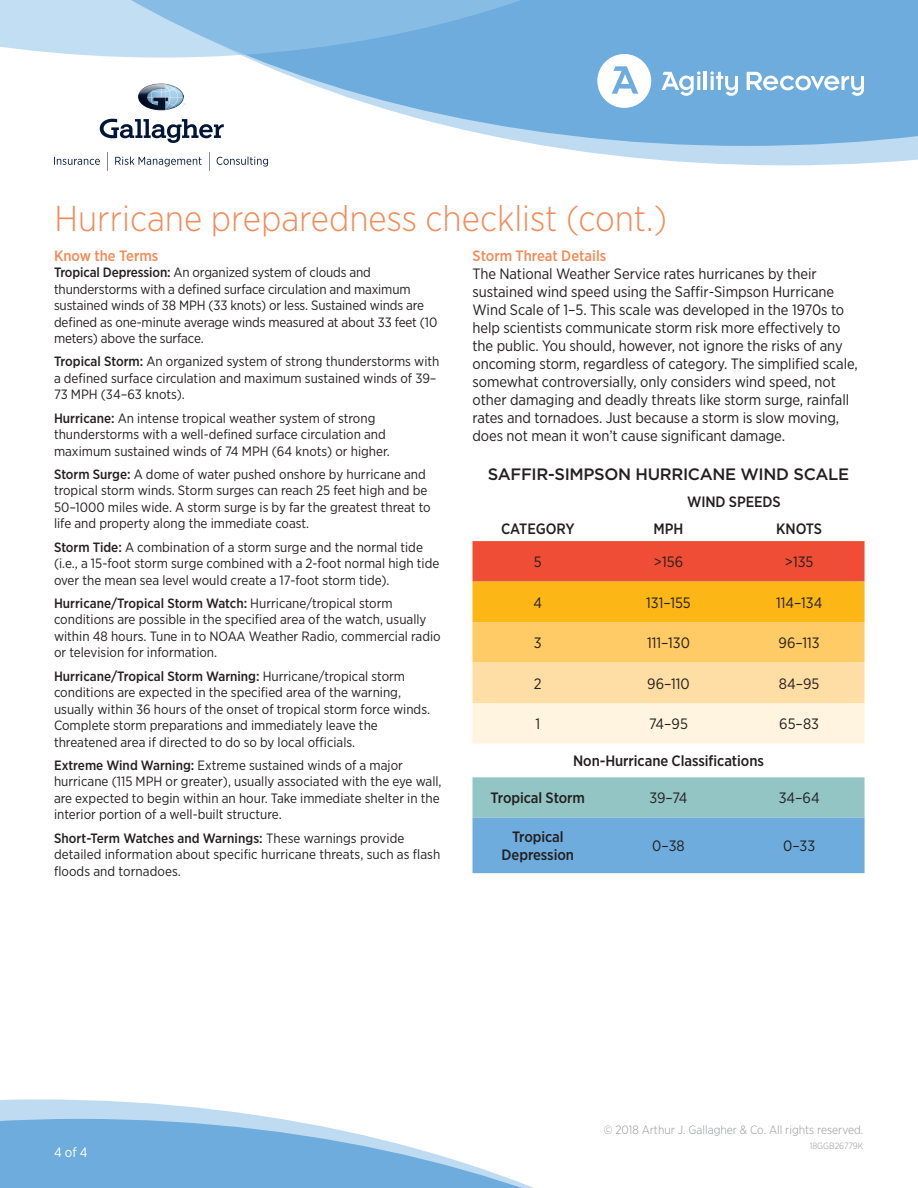
<style>
.page{position:relative;width:918px;height:1188px;background:#fff}
.page>*{position:absolute;margin:0;border:0;box-sizing:border-box;transform-origin:0 0}
.Continued_headers{font:300 36px "Gotham Narrow";color:#f28b5a}
.Body_Text{font:500 16.5px "Gotham";letter-spacing:-.02em;color:#231f20}
.Body_Text-2{font:15px/18px "Gotham Narrow";letter-spacing:-.005em;color:#231f20}
.Body_Text-3{font:500 15px/18px "Gotham Narrow";letter-spacing:-.005em;color:#231f20;text-align:center}
.Know_the_terms_body{font:500 15px "Gotham Narrow";color:#f28b5a}
.SubHeader{font:500 15px "Gotham Narrow";color:#f28b5a}
.Know_the_terms_body-2{font:13.5px/16.5px "Gotham Narrow";color:#231f20}
.t1{font:13.5px "Gotham Narrow";color:#fff}
.t2{font:300 12px "Gotham Narrow";color:#939598}
.t3{font:300 9px "Gotham Narrow";color:#939598}
.s1{font-weight:500}
</style>
<div class="page">
<svg style="left:0;top:1099px;width:281px;height:20px;fill:#bfdbf1"></svg>
<svg style="left:0;top:1119px;width:534px;height:69px;fill:#6eacdd"></svg>
<svg style="left:54px;top:146px;width:864px;height:19px"></svg>
<svg style="left:99px;top:0;width:819px;height:146px;fill:#6eacdd"></svg>
<svg style="left:0;top:0;width:876px;height:58px;background:#87bbe3"></svg>
<svg style="left:597px;top:54px;width:54px;height:54px"></svg>
<svg style="left:661px;top:71px;width:39px;height:25px"></svg>
<hr style="left:697px;top:76px;width:3px;height:14px;background:#fff">
<hr style="left:704px;top:72px;width:3px;height:18px;background:#fff">
<svg style="left:710px;top:71px;width:28px;height:25px"></svg>
<svg style="left:747px;top:72px;width:117px;height:24px"></svg>
<svg style="left:472px;top:541px;width:393px;height:203px;background:#faba72"></svg>
<svg style="left:472px;top:777px;width:393px;height:96px;background:#7eb7d2"></svg>
<p class="Continued_headers" style="left:55px;top:197px;width:614px">Hurricane preparedness checklist (cont.)</p>
<p class="SubHeader" style="left:54px;top:246px;width:106px">Know the Terms</p>
<p class="Know_the_terms_body-2" style="left:54px;top:264px;width:385px"><span class="s1">Tropical Depression:</span> An organized system of clouds and thunderstorms with a defined surface circulation and maximum sustained winds of 38 MPH (33 knots) or less. Sustained winds are defined as one-minute average winds measured at about 33 feet (10 meters) above the surface.</p>
<p class="Know_the_terms_body-2" style="left:54px;top:353px;width:387px"><span class="s1">Tropical Storm:</span> An organized system of strong thunderstorms with a defined surface circulation and maximum sustained winds of 39–<br>73 MPH (34–63 knots).</p>
<p class="Know_the_terms_body-2" style="left:54px;top:409px;width:337px"><span class="s1">Hurricane:</span> An intense tropical weather system of strong thunderstorms with a well-defined surface circulation and maximum sustained winds of 74 MPH (64 knots) or higher.</p>
<p class="Know_the_terms_body-2" style="left:54px;top:466px;width:378px"><span class="s1">Storm Surge:</span> A dome of water pushed onshore by hurricane and tropical storm winds. Storm surges can reach 25 feet high and be 50–1000 miles wide. A storm surge is by far the greatest threat to life and property along the immediate coast.</p>
<p class="Know_the_terms_body-2" style="left:54px;top:538px;width:387px"><span class="s1">Storm Tide:</span> A combination of a storm surge and the normal tide (i.e., a 15-foot storm surge combined with a 2-foot normal high tide over the mean sea level would create a 17-foot storm tide).</p>
<p class="Know_the_terms_body-2" style="left:54px;top:595px;width:388px"><span class="s1">Hurricane/Tropical Storm Watch:</span> Hurricane/tropical storm conditions are possible in the specified area of the watch, usually within 48 hours. Tune in to NOAA Weather Radio, commercial radio or television for information.</p>
<p class="Know_the_terms_body-2" style="left:54px;top:667px;width:378px"><span class="s1">Hurricane/Tropical Storm Warning:</span> Hurricane/tropical storm conditions are expected in the specified area of the warning, usually within 36 hours of the onset of tropical storm force winds.<br>Complete storm preparations and immediately leave the threatened area if directed to do so by local officials.</p>
<p class="Know_the_terms_body-2" style="left:54px;top:757px;width:389px"><span class="s1">Extreme Wind Warning:</span> Extreme sustained winds of a major hurricane (115 MPH or greater), usually associated with the eye wall, are expected to begin within an hour. Take immediate shelter in the interior portion of a well-built structure.</p>
<p class="Know_the_terms_body-2" style="left:54px;top:829px;width:388px"><span class="s1">Short-Term Watches and Warnings:</span> These warnings provide detailed information about specific hurricane threats, such as flash floods and tornadoes.</p>
<p class="Know_the_terms_body" style="left:472px;top:246px;width:135px">Storm Threat Details</p>
<p class="Body_Text-2" style="left:472px;top:264px;width:387px">The National Weather Service rates hurricanes by their sustained wind speed using the Saffir-Simpson Hurricane Wind Scale of 1–5. This scale was developed in the 1970s to help scientists communicate storm risk more effectively to the public. You should, however, not ignore the risks of any oncoming storm, regardless of category. The simplified scale, somewhat controversially, only considers wind speed, not other damaging and deadly threats like storm surge, rainfall rates and tornadoes. Just because a storm is slow moving, does not mean it won’t cause significant damage.</p>
<p class="Body_Text" style="left:488px;top:464px;width:363px">SAFFIR-SIMPSON HURRICANE WIND SCALE</p>
<p class="Body_Text-3" style="left:687px;top:492px;width:95px">WIND SPEEDS</p>
<p class="Body_Text-3" style="left:501px;top:519px;width:75px">CATEGORY</p>
<p class="Body_Text-3" style="left:654px;top:519px;width:31px">MPH</p>
<p class="Body_Text-3" style="left:776px;top:519px;width:47px">KNOTS</p>
<p class="Body_Text-2" style="left:534px;top:553px;width:9px">5</p>
<p class="Body_Text-2" style="left:654px;top:553px;width:31px">&gt;156</p>
<p class="Body_Text-2" style="left:785px;top:553px;width:30px">&gt;135</p>
<p class="Body_Text-2" style="left:534px;top:593px;width:10px">4</p>
<p class="Body_Text-2" style="left:646px;top:593px;width:46px">131–155</p>
<p class="Body_Text-2" style="left:776px;top:593px;width:48px">114–134</p>
<p class="Body_Text-2" style="left:534px;top:634px;width:9px">3</p>
<p class="Body_Text-2" style="left:647px;top:634px;width:44px">111–130</p>
<p class="Body_Text-2" style="left:779px;top:634px;width:43px">96–113</p>
<p class="Body_Text-2" style="left:534px;top:674px;width:9px">2</p>
<p class="Body_Text-2" style="left:647px;top:674px;width:44px">96–110</p>
<p class="Body_Text-2" style="left:779px;top:674px;width:42px">84–95</p>
<p class="Body_Text-2" style="left:535px;top:715px;width:6px">1</p>
<p class="Body_Text-2" style="left:649px;top:715px;width:40px">74–95</p>
<p class="Body_Text-2" style="left:779px;top:715px;width:41px">65–83</p>
<p class="Body_Text-3" style="left:573px;top:752px;width:192px">Non-Hurricane Classifications</p>
<p class="Body_Text-3" style="left:491px;top:789px;width:96px">Tropical Storm</p>
<p class="Body_Text-2" style="left:649px;top:789px;width:40px">39–74</p>
<p class="Body_Text-2" style="left:779px;top:789px;width:42px">34–64</p>
<p class="Body_Text-3" style="left:502px;top:828px;width:74px">Tropical<br>Depression</p>
<p class="Body_Text-2" style="left:652px;top:837px;width:34px">0–38</p>
<p class="Body_Text-2" style="left:783px;top:837px;width:34px">0–33</p>
<p class="t1" style="left:54px;top:1144px;width:35px">4 of 4</p>
<p class="t2" style="left:604px;top:1122px;width:261px">© 2018 Arthur J. Gallagher &amp; Co. All rights reserved.</p>
<p class="t3" style="left:810px;top:1140px;width:55px">18GGB26779K</p>
</div>
